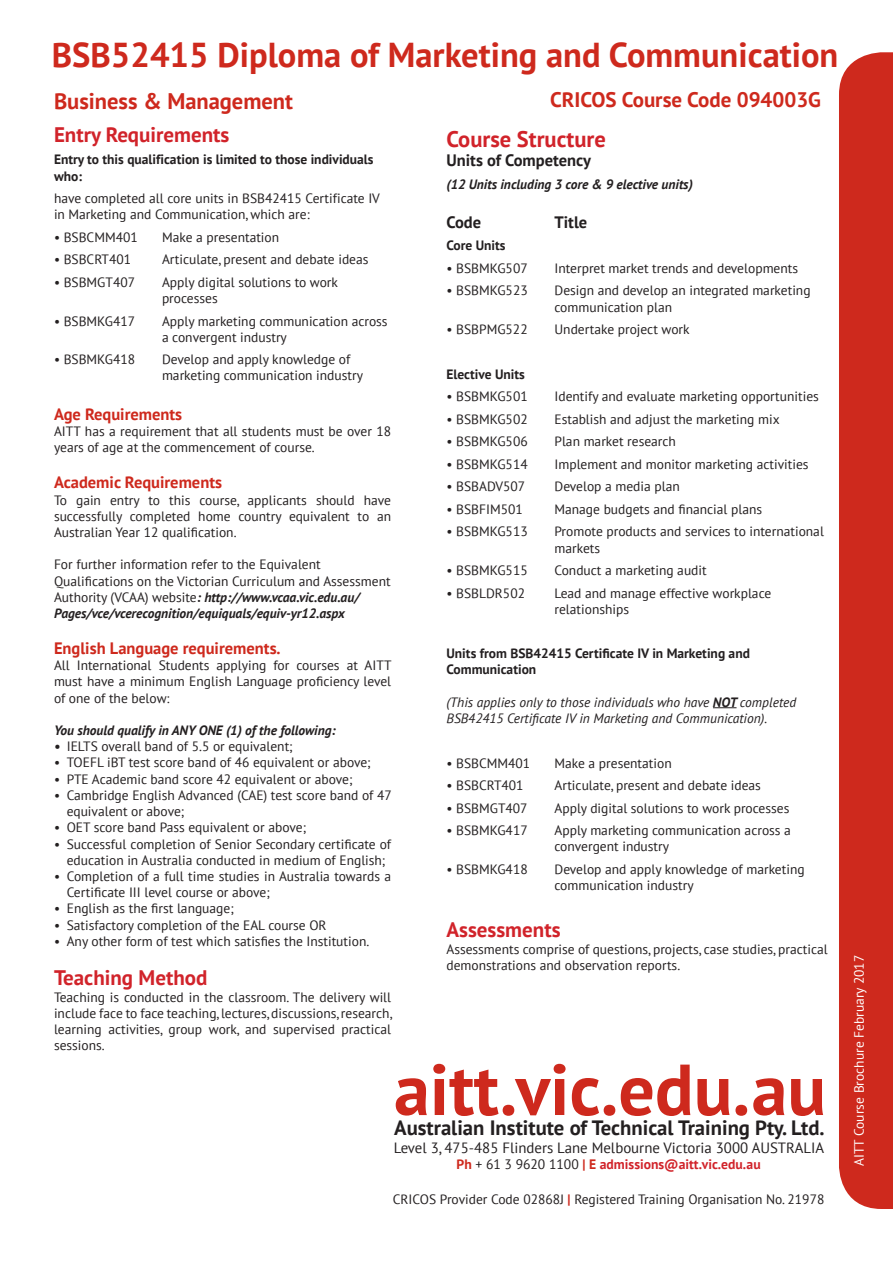
<style>
.page{position:relative;width:893px;height:1263px;background:#fff}
.page>*{position:absolute;margin:0;border:0;box-sizing:border-box;transform-origin:0 0}
.t1{font:700 72px "PT Sans";color:#ce291d}
.t2{font:700 34.5px "PT Sans";color:#ce291d}
.t3{font:700 22.5px "PT Sans";color:#ce291d}
.t4{font:700 22.5px "PT Sans";color:#d1232a}
.t5{font:700 21px "PT Sans";color:#d1232a}
.t6{font:700 21px "PT Sans";color:#ce291d}
.t7{font:700 20.7px "PT Sans";color:#231f20}
.t8{font:700 16.5px "PT Sans";color:#ce291d}
.t9{font:700 16.5px "PT Sans";color:#231f20}
.t10{font:14.85px "PT Sans";color:#231f20}
.t11{font:700 13.65px "PT Sans";color:#d1232a}
.t12{font:13.5px/16.2px "PT Sans";color:#231f20}
.t13{font:700 13.5px/16.2px "PT Sans";color:#231f20}
.t14{font:italic 13.5px/16.2px "PT Sans";color:#231f20}
.t15{font:italic 700 13.5px "PT Sans";color:#231f20}
.t16{font:13.5px "PT Sans";color:#fff}
.s1{font-weight:700}
.s2{font-weight:700;font-style:italic}
.s3{color:#ce291d}
.s4{font-weight:400;color:#231f20}
.s5{font-weight:700;font-size:13.65px;color:#ce291d}
</style>
<div class="page">
<div style="left:839px;top:52px;width:54px;height:1157px;background:#ce291d"></div>
<svg style="left:713px;top:707px;width:23px;height:1px"></svg>
<p class="t2" style="left:52px;top:32px;width:788px">BSB52415 Diploma of Marketing and Communication</p>
<p class="t6" style="left:550px;top:86px;width:272px">CRICOS Course Code 094003G</p>
<p class="t4" style="left:446px;top:124px;width:161px">Course Structure</p>
<p class="t9" style="left:446px;top:150px;width:146px">Units of Competency</p>
<p class="t15" style="left:446px;top:175px;width:248px">(12 Units including 3 core &amp; 9 elective units)</p>
<p class="t9" style="left:446px;top:211px;width:36px">Code</p>
<p class="t9" style="left:554px;top:211px;width:34px">Title</p>
<p class="t13" style="left:446px;top:237px;width:61px">Core Units</p>
<p class="t12" style="left:446px;top:260px;width:83px">• BSBMKG507</p>
<p class="t12" style="left:554px;top:260px;width:245px">Interpret market trends and developments</p>
<p class="t12" style="left:446px;top:282px;width:83px">• BSBMKG523</p>
<p class="t12" style="left:554px;top:282px;width:258px">Design and develop an integrated marketing communication plan</p>
<p class="t12" style="left:446px;top:321px;width:83px">• BSBPMG522</p>
<p class="t12" style="left:554px;top:321px;width:137px">Undertake project work</p>
<p class="t13" style="left:446px;top:366px;width:80px">Elective Units</p>
<p class="t12" style="left:446px;top:388px;width:83px">• BSBMKG501</p>
<p class="t12" style="left:554px;top:388px;width:266px">Identify and evaluate marketing opportunities</p>
<p class="t12" style="left:446px;top:411px;width:83px">• BSBMKG502</p>
<p class="t12" style="left:554px;top:411px;width:227px">Establish and adjust the marketing mix</p>
<p class="t12" style="left:446px;top:433px;width:83px">• BSBMKG506</p>
<p class="t12" style="left:554px;top:433px;width:123px">Plan market research</p>
<p class="t12" style="left:446px;top:456px;width:83px">• BSBMKG514</p>
<p class="t12" style="left:554px;top:456px;width:256px">Implement and monitor marketing activities</p>
<p class="t12" style="left:446px;top:478px;width:80px">• BSBADV507</p>
<p class="t12" style="left:554px;top:478px;width:127px">Develop a media plan</p>
<p class="t12" style="left:446px;top:501px;width:78px">• BSBFIM501</p>
<p class="t12" style="left:554px;top:501px;width:209px">Manage budgets and financial plans</p>
<p class="t12" style="left:446px;top:523px;width:83px">• BSBMKG513</p>
<p class="t12" style="left:554px;top:523px;width:271px">Promote products and services to international markets</p>
<p class="t12" style="left:446px;top:562px;width:83px">• BSBMKG515</p>
<p class="t12" style="left:554px;top:562px;width:154px">Conduct a marketing audit</p>
<p class="t12" style="left:446px;top:584px;width:80px">• BSBLDR502</p>
<p class="t12" style="left:554px;top:584px;width:218px">Lead and manage effective workplace relationships</p>
<p class="t13" style="left:446px;top:645px;width:305px">Units from BSB42415 Certificate IV in Marketing and<br>Communication</p>
<p class="t14" style="left:446px;top:694px;width:351px">(This applies only to those individuals who have <span class="s1">NOT</span> completed<br>BSB42415 Certificate IV in Marketing and Communication).</p>
<p class="t12" style="left:446px;top:754px;width:85px">• BSBCMM401</p>
<p class="t12" style="left:554px;top:754px;width:119px">Make a presentation</p>
<p class="t12" style="left:446px;top:777px;width:79px">• BSBCRT401</p>
<p class="t12" style="left:554px;top:777px;width:208px">Articulate, present and debate ideas</p>
<p class="t12" style="left:446px;top:799px;width:83px">• BSBMGT407</p>
<p class="t12" style="left:554px;top:799px;width:236px">Apply digital solutions to work processes</p>
<p class="t12" style="left:446px;top:822px;width:83px">• BSBMKG417</p>
<p class="t12" style="left:554px;top:822px;width:238px">Apply marketing communication across a convergent industry</p>
<p class="t12" style="left:446px;top:861px;width:83px">• BSBMKG418</p>
<p class="t12" style="left:554px;top:861px;width:252px">Develop and apply knowledge of marketing communication industry</p>
<p class="t5" style="left:446px;top:916px;width:116px">Assessments</p>
<p class="t12" style="left:446px;top:940px;width:383px">Assessments comprise of questions, projects, case studies, practical demonstrations and observation reports.</p>
<p class="t3" style="left:54px;top:86px;width:241px">Business &amp; Management</p>
<p class="t5" style="left:54px;top:121px;width:177px">Entry Requirements</p>
<p class="t13" style="left:54px;top:151px;width:321px">Entry to this qualification is limited to those individuals who:</p>
<p class="t12" style="left:54px;top:190px;width:327px">have completed all core units in BSB42415 Certificate IV in Marketing and Communication, which are:</p>
<p class="t12" style="left:54px;top:229px;width:85px">• BSBCMM401</p>
<p class="t12" style="left:162px;top:229px;width:119px">Make a presentation</p>
<p class="t12" style="left:54px;top:251px;width:79px">• BSBCRT401</p>
<p class="t12" style="left:162px;top:251px;width:208px">Articulate, present and debate ideas</p>
<p class="t12" style="left:54px;top:274px;width:83px">• BSBMGT407</p>
<p class="t12" style="left:162px;top:274px;width:177px">Apply digital solutions to work processes</p>
<p class="t12" style="left:54px;top:312px;width:83px">• BSBMKG417</p>
<p class="t12" style="left:162px;top:312px;width:227px">Apply marketing communication across a convergent industry</p>
<p class="t12" style="left:54px;top:351px;width:83px">• BSBMKG418</p>
<p class="t12" style="left:162px;top:351px;width:202px">Develop and apply knowledge of marketing communication industry</p>
<p class="t8" style="left:54px;top:403px;width:130px">Age Requirements</p>
<p class="t12" style="left:54px;top:423px;width:339px">AITT has a requirement that all students must be over 18 years of age at the commencement of course.</p>
<p class="t8" style="left:54px;top:472px;width:170px">Academic Requirements</p>
<p class="t12" style="left:54px;top:491px;width:339px;text-align:justify">To gain entry to this course, applicants should have successfully completed home country equivalent to an Australian Year 12 qualification.</p>
<p class="t12" style="left:54px;top:556px;width:338px">For further information refer to the Equivalent Qualifications on the Victorian Curriculum and Assessment Authority (VCAA) website<span class="s2">: http://www.vcaa.vic.edu.au/ Pages/vce/vcerecognition/equiquals/equiv-yr12.aspx</span></p>
<p class="t8" style="left:54px;top:637px;width:228px">English Language requirements.</p>
<p class="t12" style="left:54px;top:657px;width:339px;text-align:justify">All International Students applying for courses at AITT must have a minimum English Language proficiency level of one of the below:</p>
<p class="t15" style="left:54px;top:721px;width:283px">You should qualify in ANY ONE (1) of the following:</p>
<p class="t12" style="left:54px;top:738px;width:240px"><span class="s2">•</span> IELTS overall band of 5.5 or equivalent;</p>
<p class="t12" style="left:54px;top:754px;width:318px">• TOEFL iBT test score band of 46 equivalent or above;</p>
<p class="t12" style="left:54px;top:770px;width:300px">• PTE Academic band score 42 equivalent or above;</p>
<p class="t12" style="left:67px;top:787px;width:327px;text-indent:-13px">• Cambridge English Advanced (CAE) test score band of 47 equivalent or above;</p>
<p class="t12" style="left:54px;top:819px;width:254px">• OET score band Pass equivalent or above;</p>
<p class="t12" style="left:54px;top:835px;width:339px;text-align:center">• Successful completion of Senior Secondary certificate of education in Australia conducted in medium of English;</p>
<p class="t12" style="left:67px;top:868px;width:326px;text-indent:-13px">• Completion of a full time studies in Australia towards a<br>Certificate III level course or above;</p>
<p class="t12" style="left:54px;top:900px;width:181px">• English as the first language;</p>
<p class="t12" style="left:54px;top:916px;width:274px">• Satisfactory completion of the EAL course OR</p>
<p class="t12" style="left:54px;top:932px;width:317px">• Any other form of test which satisfies the Institution.</p>
<p class="t5" style="left:54px;top:964px;width:155px">Teaching Method</p>
<p class="t12" style="left:54px;top:988px;width:340px;text-align:justify">Teaching is conducted in the classroom. The delivery will include face to face teaching, lectures, discussions, research, learning activities, group work, and supervised practical sessions.</p>
<p class="t1" style="left:394px;top:1042px;width:433px">aitt.vic.edu.au</p>
<p class="t7" style="left:394px;top:1114px;width:432px">Australian Institute of Technical Training Pty. Ltd.</p>
<p class="t10" style="left:394px;top:1138px;width:432px">Level 3, 475-485 Flinders Lane Melbourne Victoria 3000 AUSTRALIA</p>
<p class="t11" style="left:457px;top:1155px;width:306px"><span class="s3">Ph</span> <span class="s4">+ 61 3 9620 1100</span> <span class="s3">| E</span> admissions@aitt.vic.edu.au</p>
<p class="t12" style="left:393px;top:1191px;width:433px">CRICOS Provider Code 02868J <span class="s5">|</span> Registered Training Organisation No. 21978</p>
<p class="t16" style="left:850px;top:1038px;width:92px;rotate:-90deg">December 2016</p>
<p class="t16" style="left:850px;top:1166px;width:213px;rotate:-90deg">AITT Course Brochure February 2017</p>
</div>
